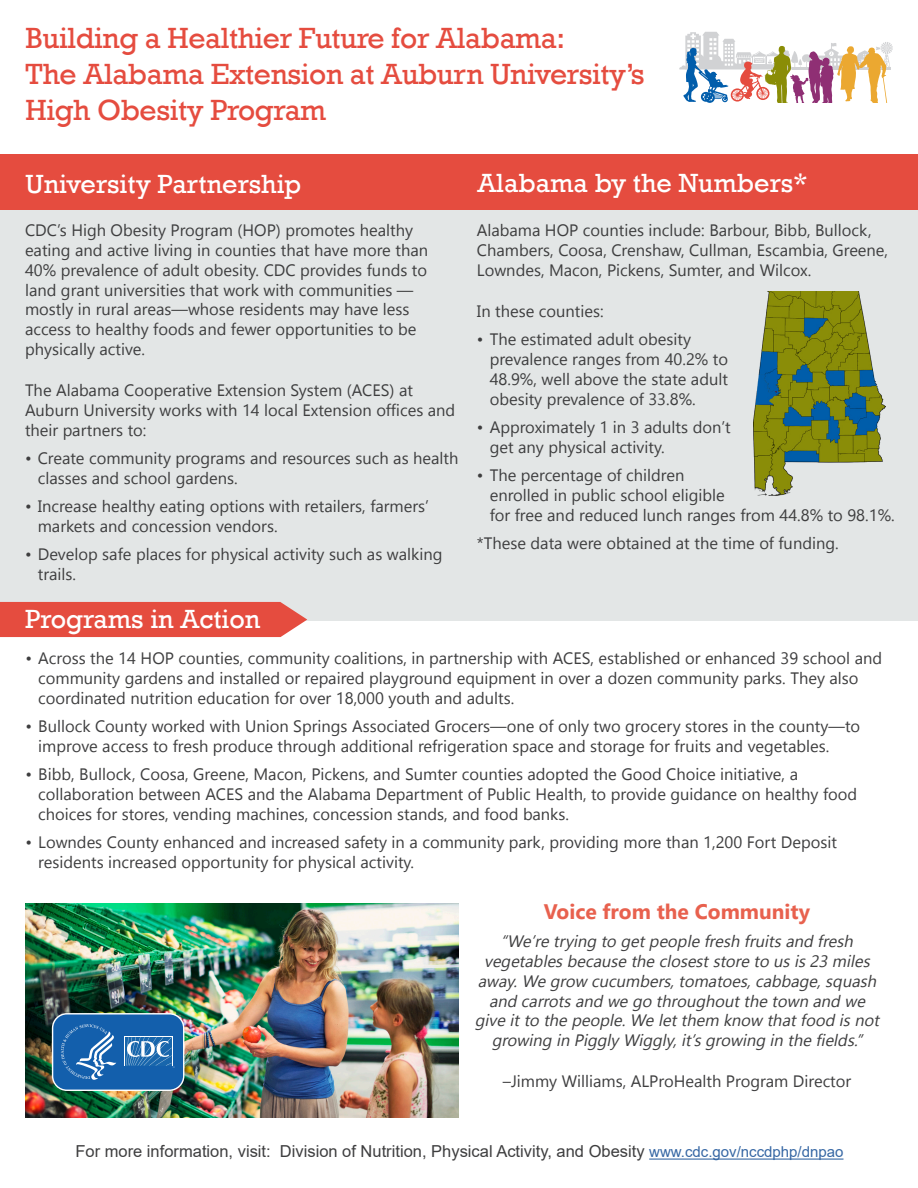
<style>
.page{position:relative;width:918px;height:1188px;background:#fff}
.page>*{position:absolute;margin:0;border:0;box-sizing:border-box;transform-origin:0 0}
.t1{font:30px/36px "Rockwell";letter-spacing:-.015em;color:#e54c3f}
.t2{font:27px "Rockwell";color:#fff}
.t3{font:700 21px "Gadugi";color:#e8614e}
.t4{font:16.5px/19.8px "Gadugi";color:#3e3e3f}
.t5{font:italic 16.5px/19.8px "Gadugi";color:#3e3e3f;text-align:center}
.t6{font:16.5px "Arial";color:#3e3e3f}
.s1{font-size:15px;color:#3667a4}
</style>
<div class="page">
<div style="left:0;top:155px;width:918px;height:55px;background:#e54c3f"></div>
<div style="left:0;top:210px;width:918px;height:411px;background:#e3e6e6"></div>
<div style="left:0;top:602px;width:307px;height:35px;background:#e54c3f"></div>
<svg style="left:679px;top:32px;width:214px;height:71px"></svg>
<img style="left:753px;top:292px;width:133px;height:203px">
<img style="left:26px;top:904px;width:433px;height:214px">
<svg style="left:52px;top:1013px;width:132px;height:78px"></svg>
<hr style="left:649px;top:1159px;width:195px;height:1px;background:#3667a4">
<h1 class="t1" style="left:26px;top:20px;width:621px">Building a Healthier Future for Alabama:<br>The Alabama Extension at Auburn University’s<br>High Obesity Program</h1>
<h2 class="t2" style="left:26px;top:168px;width:278px">University Partnership</h2>
<p class="t4" style="left:25px;top:220px;width:405px">CDC’s High Obesity Program (HOP) promotes healthy eating and active living in counties that have more than 40% prevalence of adult obesity. CDC provides funds to land grant universities that work with communities — mostly in rural areas—whose residents may have less access to healthy foods and fewer opportunities to be physically active.</p>
<p class="t4" style="left:25px;top:380px;width:432px">The Alabama Cooperative Extension System (ACES) at<br>Auburn University works with 14 local Extension offices and their partners to:</p>
<p class="t4" style="left:38px;top:448px;width:422px;text-indent:-13px">• Create community programs and resources such as health classes and school gardens.</p>
<p class="t4" style="left:38px;top:496px;width:393px;text-indent:-13px">• Increase healthy eating options with retailers, farmers’ markets and concession vendors.</p>
<p class="t4" style="left:38px;top:544px;width:406px;text-indent:-13px">• Develop safe places for physical activity such as walking trails.</p>
<h2 class="t2" style="left:477px;top:167px;width:332px">Alabama by the Numbers*</h2>
<p class="t4" style="left:477px;top:220px;width:413px">Alabama HOP counties include: Barbour, Bibb, Bullock,<br>Chambers, Coosa, Crenshaw, Cullman, Escambia, Greene,<br>Lowndes, Macon, Pickens, Sumter, and Wilcox.</p>
<p class="t4" style="left:477px;top:301px;width:128px">In these counties:</p>
<p class="t4" style="left:490px;top:329px;width:240px;text-indent:-13px">• The estimated adult obesity prevalence ranges from 40.2% to<br>48.9%, well above the state adult obesity prevalence of 33.8%.</p>
<p class="t4" style="left:490px;top:417px;width:243px;text-indent:-13px">• Approximately 1 in 3 adults don’t get any physical activity.</p>
<p class="t4" style="left:490px;top:465px;width:407px;text-indent:-13px">• The percentage of children<br>enrolled in public school eligible<br>for free and reduced lunch ranges from 44.8% to 98.1%.</p>
<p class="t4" style="left:477px;top:533px;width:363px">*These data were obtained at the time of funding.</p>
<h2 class="t2" style="left:25px;top:603px;width:237px">Programs in Action</h2>
<p class="t4" style="left:38px;top:649px;width:845px;text-indent:-13px">• Across the 14 HOP counties, community coalitions, in partnership with ACES, established or enhanced 39 school and community gardens and installed or repaired playground equipment in over a dozen community parks. They also coordinated nutrition education for over 18,000 youth and adults.</p>
<p class="t4" style="left:38px;top:717px;width:823px;text-indent:-13px">• Bullock County worked with Union Springs Associated Grocers—one of only two grocery stores in the county—to improve access to fresh produce through additional refrigeration space and storage for fruits and vegetables.</p>
<p class="t4" style="left:38px;top:765px;width:821px;text-indent:-13px">• Bibb, Bullock, Coosa, Greene, Macon, Pickens, and Sumter counties adopted the Good Choice initiative, a collaboration between ACES and the Alabama Department of Public Health, to provide guidance on healthy food choices for stores, vending machines, concession stands, and food banks.</p>
<p class="t4" style="left:38px;top:833px;width:800px;text-indent:-13px">• Lowndes County enhanced and increased safety in a community park, providing more than 1,200 Fort Deposit residents increased opportunity for physical activity.</p>
<h3 class="t3" style="left:544px;top:899px;width:268px">Voice from the Community</h3>
<p class="t5" style="left:475px;top:931px;width:409px">“We’re trying to getpeople fresh fruitsand fresh vegetablesbecause the closeststore to usis23 miles away.We grow cucumbers,tomatoes,cabbage,squash and carrotsand we go throughoutthe town and we give itto the people.We letthem know thatfood isnot growing in Piggly Wiggly,it’sgrowing in the fields.”</p>
<p class="t4" style="left:503px;top:1071px;width:350px">–Jimmy Williams, ALProHealth Program Director</p>
<p class="t6" style="left:75px;top:1140px;width:769px">For more information, visit: Division of Nutrition, Physical Activity, and Obesity <span class="s1">www.cdc.gov/nccdphp/dnpao</span></p>
</div>
